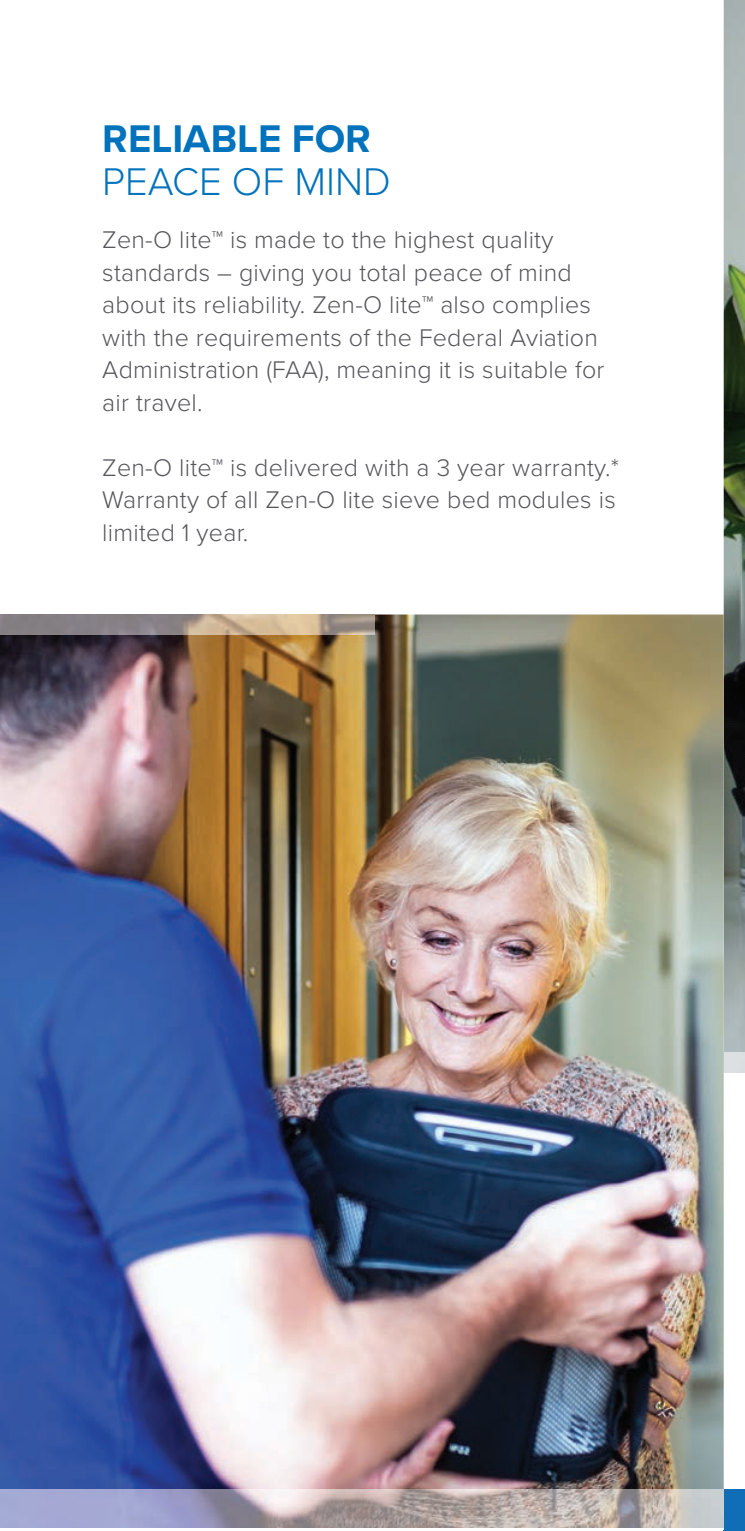
<style>
.page{position:relative;width:745px;height:1531px;background:#fff}
.page>*{position:absolute;margin:0;border:0;box-sizing:border-box;transform-origin:0 0}
.t1{font:700 40px "Proxima Nova";color:#0073bc}
.t2{font:300 40px "Proxima Nova";color:#0073bc}
.t3{font:300 25px/32.5px "Proxima Nova";letter-spacing:.01em;color:#57565b}
</style>
<div class="page">
<img style="left:723px;top:0;width:21px;height:1072px">
<div style="left:723px;top:1489px;width:21px;height:42px;background:#106eb7"></div>
<img style="left:0;top:614px;width:723px;height:875px">
<img style="left:0;top:1489px;width:723px;height:38px">
<img style="left:0;top:614px;width:374px;height:20px">
<h1 class="t1" style="left:102px;top:109px;width:270px">RELIABLE FOR</h1>
<h1 class="t2" style="left:102px;top:151px;width:290px">PEACE OF MIND</h1>
<p class="t3" style="left:102px;top:222px;width:503px">Zen-O lite™ is made to the highest quality standards – giving you total peace of mind about its reliability. Zen-O lite™ also complies with the requirements of the Federal Aviation Administration (FAA), meaning it is suitable for air travel.</p>
<p class="t3" style="left:102px;top:450px;width:518px">Zen-O lite™ is delivered with a 3 year warranty.*<br>Warranty of all Zen-O lite sieve bed modules is limited 1 year.</p>
</div>
